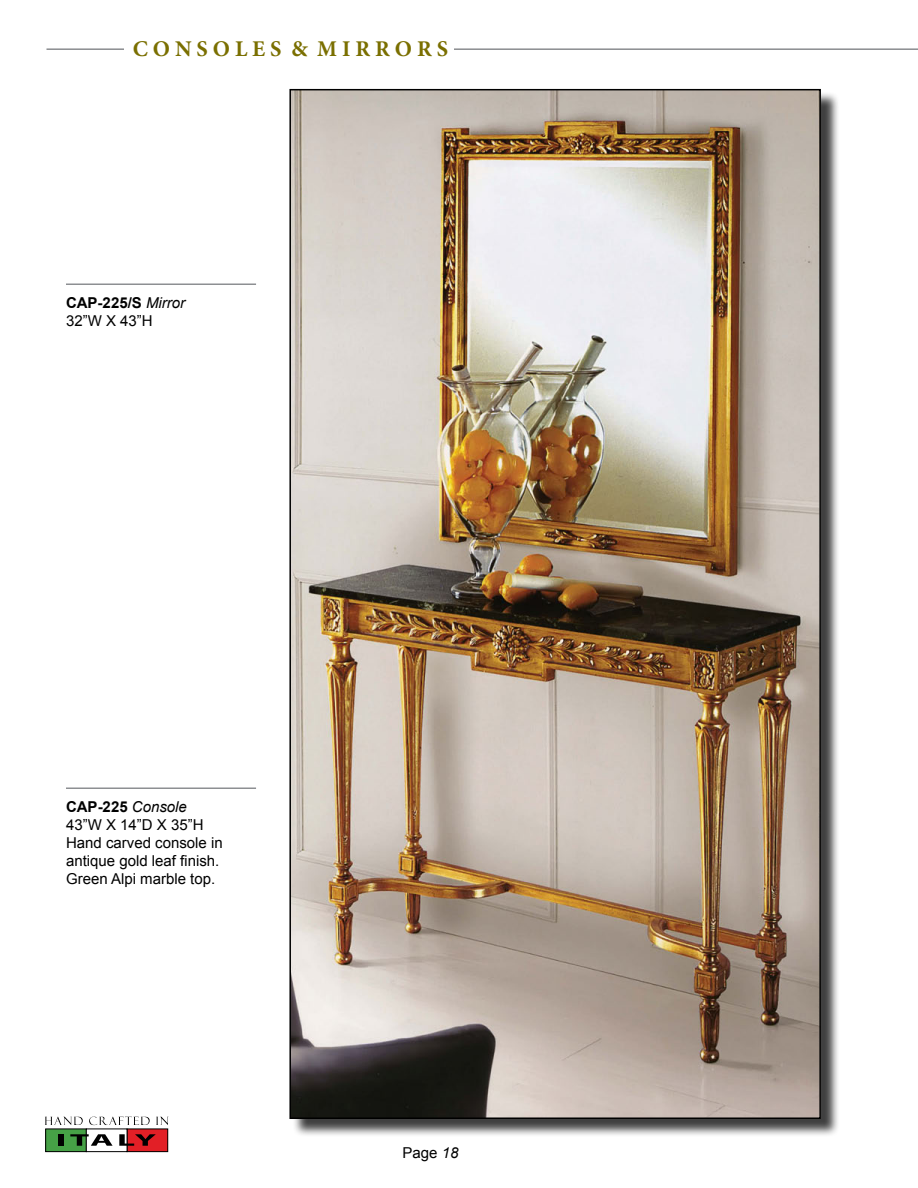
<style>
.page{position:relative;width:918px;height:1188px;background:#fff}
.page>*{position:absolute;margin:0;border:0;box-sizing:border-box;transform-origin:0 0}
.t1{font:700 22.5px "Minion Pro";color:#7a6f00}
.t2{font:15px/18px "Arial";color:#000}
.t3{font:700 15px "Arial";color:#000}
.s1{font-weight:400;font-style:italic}
.s2{font-style:italic}
</style>
<div class="page">
<hr style="left:46px;top:48px;width:872px;height:2px;background:#8a8c8f">
<div style="left:125px;top:37px;width:329px;height:23px;background:#fff"></div>
<div style="left:46px;top:1129px;width:40px;height:23px;background:#46a146"></div>
<div style="left:45px;top:1128px;width:42px;height:24px;border:1px solid #000"></div>
<div style="left:127px;top:1129px;width:41px;height:23px;background:#e21f26"></div>
<div style="left:127px;top:1128px;width:41px;height:24px;border:1px solid #000"></div>
<div style="left:86px;top:1128px;width:41px;height:24px;border:1px solid #000"></div>
<svg style="left:45px;top:1117px;width:38px;height:8px"></svg>
<svg style="left:89px;top:1116px;width:61px;height:9px"></svg>
<svg style="left:156px;top:1117px;width:12px;height:8px"></svg>
<div style="left:59px;top:1134px;width:5px;height:12px;background:#000"></div>
<svg style="left:70px;top:1134px;width:43px;height:12px"></svg>
<svg style="left:119px;top:1134px;width:37px;height:12px"></svg>
<hr style="left:66px;top:788px;width:190px;height:1px;background:#8d8f92">
<div style="left:292px;top:91px;width:548px;height:1047px;background:#000;opacity:.75"></div>
<img style="left:292px;top:92px;width:526px;height:1024px">
<hr style="left:66px;top:284px;width:190px;height:1px;background:#8d8f92">
<h1 class="t1" style="left:133px;top:33px;width:317px">C O N S O L E S &amp; M I R R O R S</h1>
<p class="t3" style="left:66px;top:293px;width:121px">CAP-225/S <span class="s1">Mirror</span></p>
<p class="t2" style="left:66px;top:312px;width:88px">32”W X 43”H</p>
<p class="t3" style="left:66px;top:797px;width:122px">CAP-225 <span class="s1">Console</span></p>
<p class="t2" style="left:66px;top:816px;width:139px">43”W X 14”D X 35”H</p>
<p class="t2" style="left:66px;top:834px;width:158px">Hand carved console in antique gold leaf finish.</p>
<p class="t2" style="left:66px;top:870px;width:151px">Green Alpi marble top.</p>
<p class="t2" style="left:403px;top:1144px;width:57px">Page <span class="s2">18</span></p>
</div>
